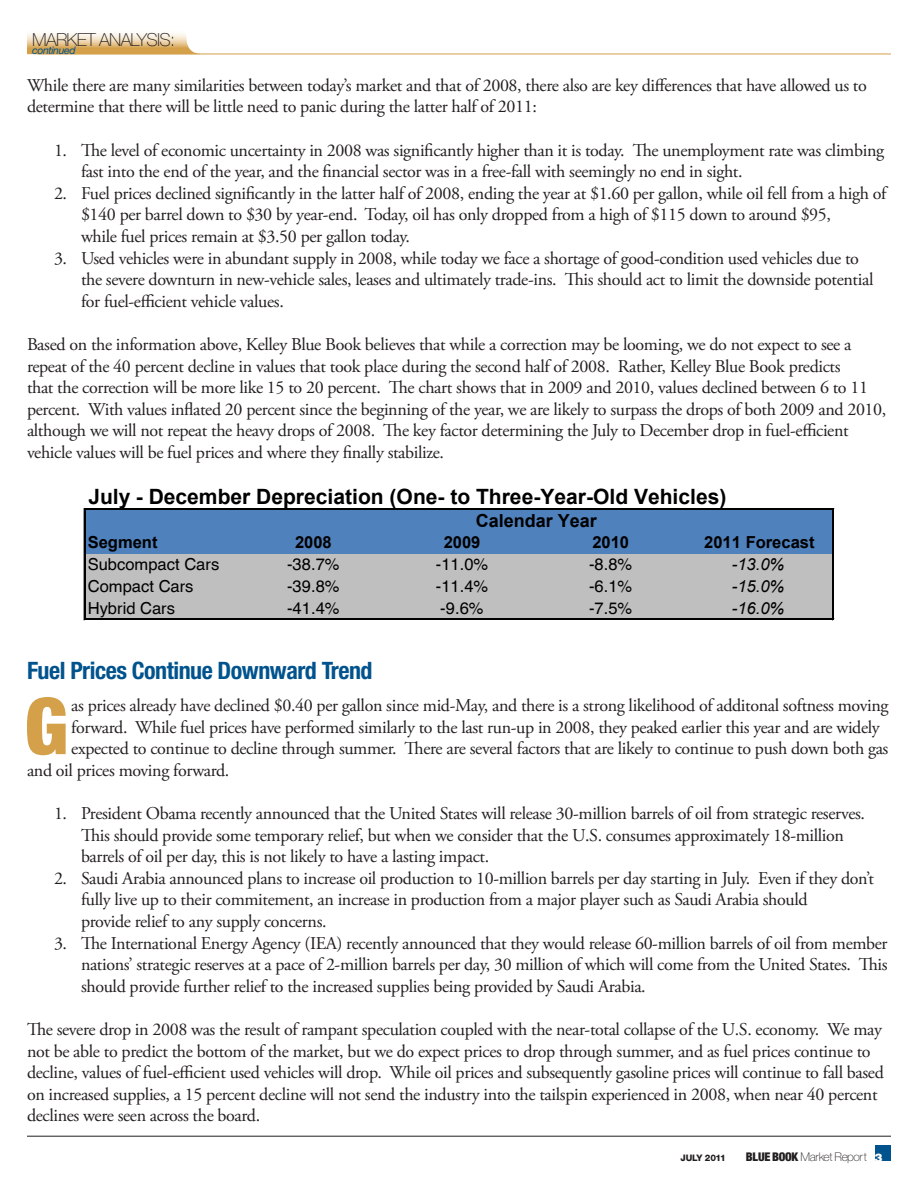
<style>
.page{position:relative;width:918px;height:1188px;background:#fff}
.page>*{position:absolute;margin:0;border:0;box-sizing:border-box;transform-origin:0 0}
.Body_Copy_with_Drop{font:900 condensed 78.45px "Helvetica Neue LT";color:#d4a049}
._1-2_Column_Headline{font:700 condensed 24px "Helvetica Neue LT";letter-spacing:-.02em;color:#00538d}
.t1{font:700 21px "Arial";color:#000}
.Body_Copy{font:18px/21.6px "Adobe Garamond Pro";letter-spacing:-.02em;color:#231f20}
.Body_Copy_with_Drop-2{font:18px "Adobe Garamond Pro";letter-spacing:-.02em;color:#231f20}
.t2{font:100 18px "Helvetica Neue LT";letter-spacing:-.04em;color:#231f20}
.t3{font:700 18px "Arial";color:#000}
.t4{font:16.5px "Helvetica";color:#000}
.t5{font:700 16.5px "Arial";color:#000}
.t6{font:italic 16.5px "Arial";color:#000}
.t7{font:100 12px "Helvetica Neue LT";letter-spacing:-.04em;color:#231f20}
.t8{font:900 12px "Helvetica Neue LT";color:#fff}
.t9{font:italic 10.5px "Helvetica Neue LT";letter-spacing:-.04em;color:#00538d}
.t10{font:800 9px "Helvetica Neue LT";letter-spacing:-.05em;color:#231f20}
.s1{font-weight:900;font-stretch:condensed}
</style>
<div class="page">
<hr style="left:27px;top:1136px;width:864px;height:1px;background:#231f20">
<div style="left:875px;top:1145px;width:16px;height:16px;background:#00538d"></div>
<svg style="left:27px;top:33px;width:173px;height:21px"></svg>
<hr style="left:37px;top:54px;width:854px;height:1px;background:#d4a049">
<div style="left:85px;top:509px;width:748px;height:45px;background:#4f81bd"></div>
<div style="left:85px;top:554px;width:748px;height:65px;background:#bfbfbf"></div>
<hr style="left:84px;top:508px;width:1px;height:112px;background:#000">
<hr style="left:832px;top:510px;width:2px;height:110px;background:#000">
<hr style="left:86px;top:508px;width:748px;height:1px;background:#000">
<hr style="left:85px;top:509px;width:749px;height:1px;background:#000">
<hr style="left:86px;top:618px;width:748px;height:1px;background:#000">
<hr style="left:85px;top:619px;width:749px;height:1px;background:#000">
<p class="t2" style="left:32px;top:29px;width:144px">MARKET ANALYSIS:</p>
<p class="t9" style="left:32px;top:44px;width:45px">continued</p>
<p class="Body_Copy" style="left:27px;top:75px;width:841px">While there are many similarities between today’s market and that of 2008, there also are key differences that have allowed us to determine that there will be little need to panic during the latter half of 2011:</p>
<p class="Body_Copy" style="left:81px;top:140px;width:805px;text-indent:-27px">1. The level of economic uncertainty in 2008 was significantly higher than it is today. The unemployment rate was climbing fast into the end of the year, and the financial sector was in a free-fall with seemingly no end in sight.</p>
<p class="Body_Copy" style="left:81px;top:183px;width:807px;text-indent:-27px">2. Fuel prices declined significantly in the latter half of 2008, ending the year at $1.60 per gallon, while oil fell from a high of $140 per barrel down to $30 by year-end. Today, oil has only dropped from a high of $115 down to around $95,<br>while fuel prices remain at $3.50 per gallon today.</p>
<p class="Body_Copy" style="left:81px;top:248px;width:794px;text-indent:-27px">3. Used vehicles were in abundant supply in 2008, while today we face a shortage of good-condition used vehicles due to the severe downturn in new-vehicle sales, leases and ultimately trade-ins. This should act to limit the downside potential for fuel-efficient vehicle values.</p>
<p class="Body_Copy" style="left:27px;top:334px;width:861px">Based on the information above, Kelley Blue Book believes that while a correction may be looming, we do not expect to see a repeat of the 40 percent decline in values that took place during the second half of 2008. Rather, Kelley Blue Book predicts<br>that the correction will be more like 15 to 20 percent. The chart shows that in 2009 and 2010, values declined between 6 to 11 percent. With values inflated 20 percent since the beginning of the year, we are likely to surpass the drops of both 2009 and 2010, although we will not repeat the heavy drops of 2008. The key factor determining the July to December drop in fuel-efficient vehicle values will be fuel prices and where they finally stabilize.</p>
<p class="t1" style="left:89px;top:482px;width:640px">July - December Depreciation (One- to Three-Year-Old Vehicles)</p>
<p class="t5" style="left:88px;top:532px;width:71px">Segment</p>
<p class="t5" style="left:295px;top:532px;width:38px">2008</p>
<p class="t5" style="left:444px;top:532px;width:38px">2009</p>
<p class="t5" style="left:592px;top:532px;width:38px">2010</p>
<p class="t5" style="left:704px;top:532px;width:112px">2011 Forecast</p>
<p class="t4" style="left:88px;top:554px;width:133px">Subcompact Cars</p>
<p class="t4" style="left:287px;top:554px;width:54px">-38.7%</p>
<p class="t4" style="left:436px;top:554px;width:54px">-11.0%</p>
<p class="t4" style="left:589px;top:554px;width:45px">-8.8%</p>
<p class="t6" style="left:732px;top:554px;width:54px">-13.0%</p>
<p class="t4" style="left:88px;top:576px;width:107px">Compact Cars</p>
<p class="t4" style="left:287px;top:576px;width:54px">-39.8%</p>
<p class="t4" style="left:436px;top:576px;width:54px">-11.4%</p>
<p class="t4" style="left:589px;top:576px;width:45px">-6.1%</p>
<p class="t6" style="left:732px;top:576px;width:54px">-15.0%</p>
<p class="t4" style="left:88px;top:598px;width:89px">Hybrid Cars</p>
<p class="t4" style="left:287px;top:598px;width:54px">-41.4%</p>
<p class="t4" style="left:440px;top:598px;width:45px">-9.6%</p>
<p class="t4" style="left:589px;top:598px;width:45px">-7.5%</p>
<p class="t6" style="left:732px;top:597px;width:54px">-16.0%</p>
<p class="t3" style="left:476px;top:508px;width:123px">Calendar Year</p>
<p class="_1-2_Column_Headline" style="left:27px;top:656px;width:347px">Fuel Prices Continue Downward Trend</p>
<p class="Body_Copy_with_Drop" style="left:24px;top:678px;width:45px">G</p>
<p class="Body_Copy_with_Drop-2" style="left:71px;top:694px;width:819px">as prices already have declined $0.40 per gallon since mid-May, and there is a strong likelihood of additonal softness moving</p>
<p class="Body_Copy_with_Drop-2" style="left:71px;top:716px;width:810px">forward. While fuel prices have performed similarly to the last run-up in 2008, they peaked earlier this year and are widely</p>
<p class="Body_Copy_with_Drop-2" style="left:71px;top:738px;width:819px">expected to continue to decline through summer. There are several factors that are likely to continue to push down both gas</p>
<p class="Body_Copy_with_Drop-2" style="left:27px;top:759px;width:204px">and oil prices moving forward.</p>
<p class="Body_Copy" style="left:81px;top:803px;width:786px;text-indent:-27px">1. President Obama recently announced that the United States will release 30-million barrels of oil from strategic reserves.<br>This should provide some temporary relief, but when we consider that the U.S. consumes approximately 18-million barrels of oil per day, this is not likely to have a lasting impact.</p>
<p class="Body_Copy" style="left:81px;top:868px;width:794px;text-indent:-27px">2. Saudi Arabia announced plans to increase oil production to 10-million barrels per day starting in July. Even if they don’t fully live up to their commitement, an increase in production from a major player such as Saudi Arabia should<br>provide relief to any supply concerns.</p>
<p class="Body_Copy" style="left:81px;top:933px;width:808px;text-align:justify;text-indent:-27px">3. The International Energy Agency (IEA) recently announced that they would release 60-million barrels of oil from member nations’ strategic reserves at a pace of 2-million barrels per day, 30 million of which will come from the United States. This should provide further relief to the increased supplies being provided by Saudi Arabia.</p>
<p class="Body_Copy" style="left:27px;top:1019px;width:858px">The severe drop in 2008 was the result of rampant speculation coupled with the near-total collapse of the U.S. economy. We may not be able to predict the bottom of the market, but we do expect prices to drop through summer, and as fuel prices continue to decline, values of fuel-efficient used vehicles will drop. While oil prices and subsequently gasoline prices will continue to fall based on increased supplies, a 15 percent decline will not send the industry into the tailspin experienced in 2008, when near 40 percent declines were seen across the board.</p>
<p class="t10" style="left:681px;top:1152px;width:47px">JULY 2011</p>
<p class="t7" style="left:746px;top:1150px;width:123px"><span class="s1">BLUE BOOK</span> Market Report</p>
<p class="t8" style="left:874px;top:1150px;width:10px">3</p>
</div>
